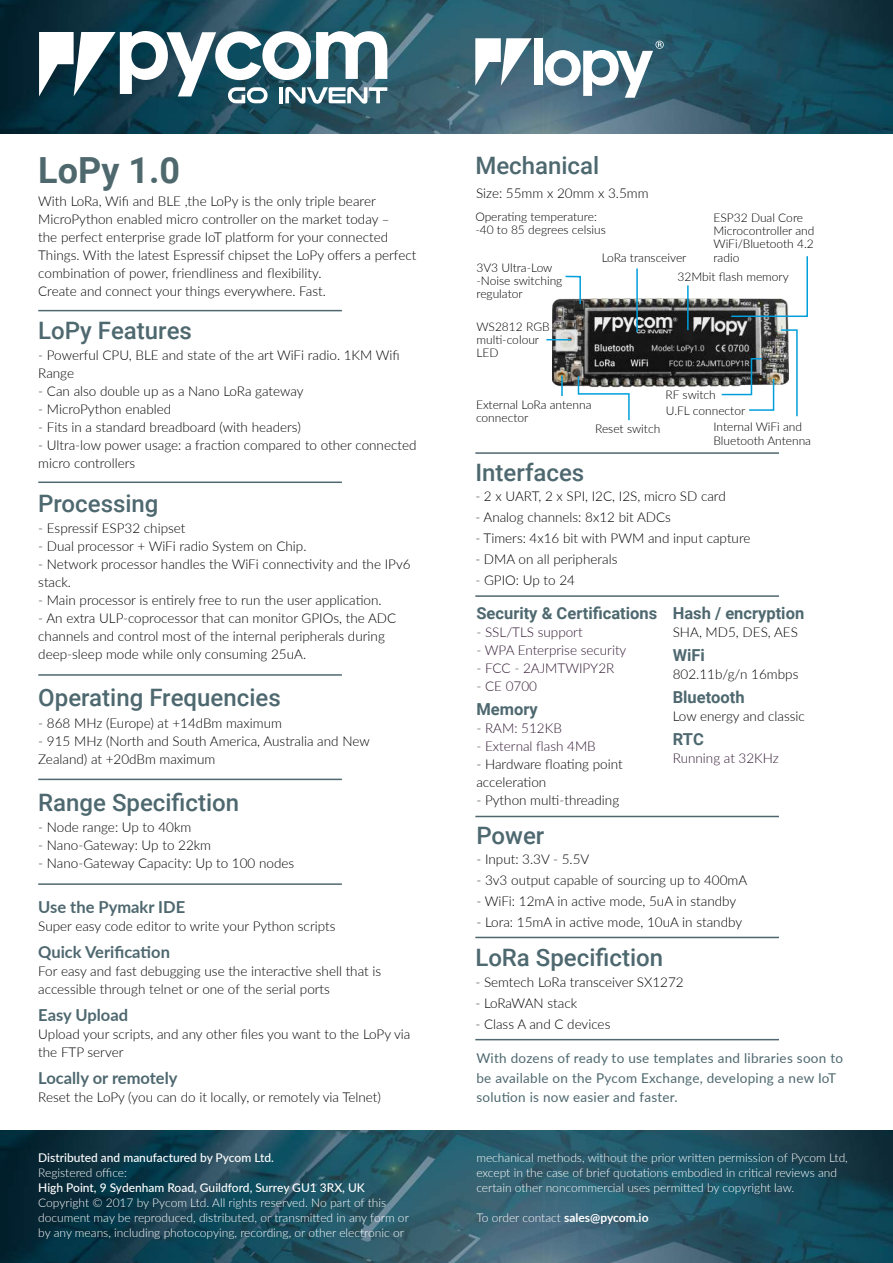
<style>
.page{position:relative;width:893px;height:1263px;background:#fff}
.page>*{position:absolute;margin:0;border:0;box-sizing:border-box;transform-origin:0 0}
.t1{font:700 36px "Roboto";color:#4e686e}
.t2{font:500 24px "Roboto";color:#4e686f}
.t3{font:700 16.5px "Roboto";color:#4e686f}
.t4{font:700 16.5px "Lato";color:#4e686f}
.t5{font:300 13.5px/18px "Lato";color:#000}
.t6{font:13.5px/19.2px "Lato";letter-spacing:.02em;color:#4e686f}
.t7{font:300 13.5px "Lato";color:#321933}
.t8{font:300 12px/15px "Lato";color:#fff}
.t9{font:300 12px/13.2px "Lato";color:#000}
.t10{font:500 12px "Lato";color:#fff}
.s1{color:#321933}
.s2{font-weight:700}
</style>
<div class="page">
<img style="left:0;top:0;width:893px;height:133px">
<img style="left:0;top:1130px;width:893px;height:133px">
<img style="left:552px;top:299px;width:237px;height:88px">
<hr style="left:38px;top:310px;width:304px;height:1px;background:#4e686f">
<hr style="left:38px;top:481px;width:304px;height:2px;background:#4e686f">
<hr style="left:475px;top:816px;width:304px;height:1px;background:#4e686f">
<hr style="left:475px;top:452px;width:304px;height:2px;background:#4e686f">
<hr style="left:475px;top:595px;width:304px;height:2px;background:#4e686f">
<hr style="left:475px;top:937px;width:304px;height:1px;background:#4e686f">
<hr style="left:38px;top:779px;width:304px;height:1px;background:#4e686f">
<hr style="left:38px;top:883px;width:304px;height:2px;background:#4e686f">
<hr style="left:475px;top:1039px;width:304px;height:1px;background:#4e686f">
<hr style="left:38px;top:674px;width:304px;height:2px;background:#4e686f">
<hr style="left:561px;top:375px;width:2px;height:21px;background:#009fdc">
<svg style="left:577px;top:375px;width:53px;height:46px"></svg>
<hr style="left:636px;top:268px;width:2px;height:64px;background:#009fdc">
<hr style="left:687px;top:285px;width:2px;height:45px;background:#009fdc">
<svg style="left:720px;top:329px;width:78px;height:88px"></svg>
<svg style="left:730px;top:256px;width:78px;height:62px"></svg>
<svg style="left:564px;top:275px;width:18px;height:31px"></svg>
<svg style="left:546px;top:339px;width:25px;height:1px"></svg>
<svg style="left:39px;top:31px;width:348px;height:73px"></svg>
<div style="left:534px;top:38px;width:9px;height:47px;background:#fff"></div>
<svg style="left:545px;top:41px;width:119px;height:57px"></svg>
<svg style="left:475px;top:38px;width:57px;height:48px"></svg>
<h1 class="t1" style="left:38px;top:156px;width:143px">LoPy 1.0</h1>
<p class="t5" style="left:38px;top:192px;width:380px">With LoRa, Wi昀椀 and BLE ,the LoPy is the only triple bearer MicroPython enabled micro controller on the market today –<br>the perfect enterprise grade IoT pla琀昀orm for your connected Things. With the latest Espressif chipset the LoPy o昀昀ers a perfect combina琀椀on of power, friendliness and 昀氀exibility.<br>Create and connect your things everywhere. Fast.</p>
<h2 class="t2" style="left:38px;top:321px;width:155px">LoPy Features</h2>
<p class="t5" style="left:38px;top:345px;width:363px">- Powerful CPU, BLE and state of the art WiFi radio. 1KM Wi昀椀<br>Range</p>
<p class="t5" style="left:38px;top:381px;width:267px">- Can also double up as a Nano LoRa gateway</p>
<p class="t5" style="left:38px;top:399px;width:135px">- MicroPython enabled</p>
<p class="t5" style="left:38px;top:417px;width:264px">- Fits in a standard breadboard (with headers)</p>
<p class="t5" style="left:38px;top:435px;width:380px">- Ultra-low power usage: a frac琀椀on compared to other connected micro controllers</p>
<h2 class="t2" style="left:38px;top:493px;width:122px">Processing</h2>
<p class="t5" style="left:38px;top:519px;width:149px">- Espressif ESP32 chipset</p>
<p class="t5" style="left:38px;top:537px;width:270px">- Dual processor + WiFi radio System on Chip.</p>
<p class="t5" style="left:38px;top:555px;width:374px">- Network processor handles the WiFi connec琀椀vity and the IPv6 stack.</p>
<p class="t5" style="left:38px;top:591px;width:345px">- Main processor is en琀椀rely free to run the user applica琀椀on.</p>
<p class="t5" style="left:38px;top:609px;width:359px">- An extra ULP-coprocessor that can monitor GPIOs, the ADC channels and control most of the internal peripherals during deep-sleep mode while only consuming 25uA.</p>
<h2 class="t2" style="left:38px;top:687px;width:244px">Operating Frequencies</h2>
<p class="t5" style="left:38px;top:713px;width:245px">- 868 MHz (Europe) at +14dBm maximum</p>
<p class="t5" style="left:38px;top:731px;width:333px">- 915 MHz (North and South America, Australia and New<br>Zealand) at +20dBm maximum</p>
<h2 class="t2" style="left:38px;top:785px;width:202px">Range Speci昀椀ction</h2>
<p class="t5" style="left:38px;top:818px;width:155px">- Node range: Up to 40km</p>
<p class="t5" style="left:38px;top:836px;width:174px">- Nano-Gateway: Up to 22km</p>
<p class="t5" style="left:38px;top:854px;width:257px">- Nano-Gateway Capacity: Up to 100 nodes</p>
<p class="t4" style="left:38px;top:901px;width:148px">Use the Pymakr IDE</p>
<p class="t5" style="left:38px;top:916px;width:299px">Super easy code editor to write your Python scripts</p>
<p class="t4" style="left:38px;top:940px;width:133px">Quick Veri昀椀ca琀椀on</p>
<p class="t5" style="left:38px;top:961px;width:344px">For easy and fast debugging use the interac琀椀ve shell that is accessible through telnet or one of the serial ports</p>
<p class="t4" style="left:38px;top:1003px;width:91px">Easy Upload</p>
<p class="t5" style="left:38px;top:1024px;width:374px">Upload your scripts, and any other 昀椀les you want to the LoPy via the FTP server</p>
<p class="t4" style="left:38px;top:1066px;width:141px">Locally or remotely</p>
<p class="t5" style="left:38px;top:1087px;width:344px">Reset the LoPy (you can do it locally, or remotely via Telnet)</p>
<p class="t10" style="left:38px;top:1153px;width:237px">Distributed and manufactured by Pycom Ltd.</p>
<p class="t8" style="left:38px;top:1165px;width:90px">Registered o昀케ce:</p>
<p class="t10" style="left:38px;top:1183px;width:328px">High Point, 9 Sydenham Road, Guildford, Surrey GU1 3RX, UK</p>
<p class="t8" style="left:38px;top:1195px;width:372px">Copyright © 2017 by Pycom Ltd. All rights reserved. No part of this document may be reproduced, distributed, or transmi琀琀ed in any form or by any means, including photocopying, recording, or other electronic or</p>
<h2 class="t2" style="left:475px;top:156px;width:125px">Mechanical</h2>
<p class="t5" style="left:476px;top:184px;width:174px">Size: 55mm x 20mm x 3.5mm</p>
<p class="t9" style="left:475px;top:210px;width:132px">Opera琀椀ng temperature: -40 to 85 degrees celsius</p>
<p class="t9" style="left:713px;top:211px;width:103px">ESP32 Dual Core<br>Microcontroller and<br>WiFi/Bluetooth 4.2 radio</p>
<p class="t9" style="left:602px;top:251px;width:86px">LoRa transceiver</p>
<p class="t9" style="left:476px;top:260px;width:87px">3V3 Ultra-Low -Noise switching regulator</p>
<p class="t9" style="left:677px;top:270px;width:113px">32Mbit 昀氀ash memory</p>
<p class="t9" style="left:476px;top:319px;width:75px">WS2812 RGB mul琀椀-colour<br>LED</p>
<p class="t9" style="left:665px;top:388px;width:52px">RF switch</p>
<p class="t9" style="left:476px;top:397px;width:117px">External LoRa antenna connector</p>
<p class="t9" style="left:666px;top:404px;width:81px">U.FL connector</p>
<p class="t9" style="left:713px;top:420px;width:99px">Internal WiFi and<br>Bluetooth Antenna</p>
<p class="t9" style="left:595px;top:421px;width:67px">Reset switch</p>
<h2 class="t2" style="left:475px;top:462px;width:110px">Interfaces</h2>
<p class="t5" style="left:475px;top:487px;width:252px">- 2 x UART, 2 x SPI, I2C, I2S, micro SD card</p>
<p class="t5" style="left:475px;top:508px;width:197px">- Analog channels: 8x12 bit ADCs</p>
<p class="t5" style="left:475px;top:529px;width:277px">- Timers: 4x16 bit with PWM and input capture</p>
<p class="t5" style="left:475px;top:550px;width:144px">- DMA on all peripherals</p>
<p class="t5" style="left:475px;top:571px;width:101px"><span class="s1">-</span> GPIO: Up to 24</p>
<p class="t3" style="left:476px;top:602px;width:182px">Security &amp; Certi昀椀cations</p>
<p class="t7" style="left:476px;top:623px;width:108px">- SSL/TLS support</p>
<p class="t7" style="left:476px;top:641px;width:151px">- WPA Enterprise security</p>
<p class="t7" style="left:476px;top:659px;width:139px">- FCC - 2AJMTWIPY2R</p>
<p class="t7" style="left:476px;top:677px;width:62px">- CE 0700</p>
<p class="t3" style="left:476px;top:703px;width:63px">Memory</p>
<p class="t7" style="left:476px;top:719px;width:87px">- RAM: 512KB</p>
<p class="t7" style="left:476px;top:737px;width:121px">- External 昀氀ash 4MB</p>
<p class="t5" style="left:476px;top:755px;width:148px">- Hardware 昀氀oa琀椀ng point accelera琀椀on</p>
<p class="t5" style="left:476px;top:791px;width:144px">- Python mul琀椀-threading</p>
<h2 class="t2" style="left:476px;top:825px;width:70px">Power</h2>
<p class="t3" style="left:673px;top:607px;width:133px">Hash / encryption</p>
<p class="t5" style="left:673px;top:623px;width:127px">SHA, MD5, DES, AES</p>
<p class="t3" style="left:673px;top:649px;width:34px">WiFi</p>
<p class="t5" style="left:673px;top:665px;width:127px">802.11b/g/n 16mbps</p>
<p class="t3" style="left:673px;top:691px;width:73px">Bluetooth</p>
<p class="t5" style="left:673px;top:707px;width:134px">Low energy and classic</p>
<p class="t3" style="left:673px;top:733px;width:33px">RTC</p>
<p class="t7" style="left:673px;top:749px;width:108px">Running at 32KHz</p>
<p class="t5" style="left:476px;top:850px;width:115px">- Input: 3.3V - 5.5V</p>
<p class="t5" style="left:476px;top:871px;width:272px">- 3v3 output capable of sourcing up to 400mA</p>
<p class="t5" style="left:476px;top:892px;width:261px">- WiFi: 12mA in ac琀椀ve mode, 5uA in standby</p>
<p class="t5" style="left:476px;top:913px;width:267px">- Lora: 15mA in ac琀椀ve mode, 10uA in standby</p>
<h2 class="t2" style="left:475px;top:940px;width:189px">LoRa Speci昀椀ction</h2>
<p class="t5" style="left:475px;top:972px;width:210px">- Semtech LoRa transceiver SX1272</p>
<p class="t5" style="left:475px;top:993px;width:103px">- LoRaWAN stack</p>
<p class="t5" style="left:475px;top:1014px;width:137px">- Class A and C devices</p>
<p class="t6" style="left:476px;top:1050px;width:368px">With dozens of ready to use templates and libraries soon to be available on the Pycom Exchange, developing a new IoT solu琀椀on is now easier and faster.</p>
<p class="t8" style="left:476px;top:1150px;width:373px">mechanical methods, without the prior wri琀琀en permission of Pycom Ltd, except in the case of brief quota琀椀ons embodied in cri琀椀cal reviews and certain other noncommercial uses permi琀琀ed by copyright law.</p>
<p class="t8" style="left:476px;top:1210px;width:174px">To order contact <span class="s2">sales@pycom.io</span></p>
</div>
